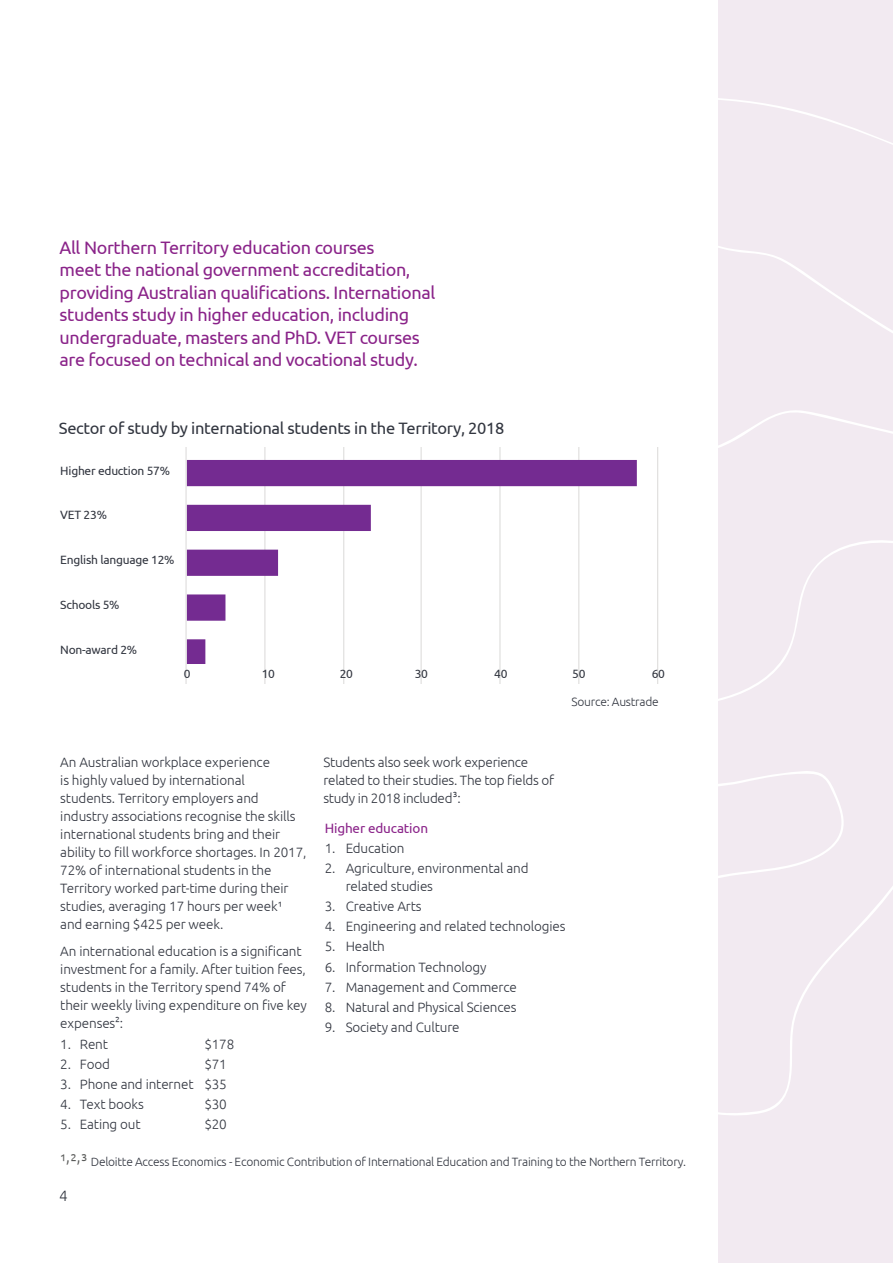
<style>
.page{position:relative;width:893px;height:1263px;background:#fff}
.page>*{position:absolute;margin:0;border:0;box-sizing:border-box;transform-origin:0 0}
.Pull_out_quote___fai{font:18px/22.5px "Ubuntu";letter-spacing:-.02em;color:#8a2389}
.Pull_out_quote___fai-2{font:16.5px "Ubuntu";letter-spacing:-.02em;color:#323640}
.t1{font:300 15px "Ubuntu";color:#323640}
.Body_copy___territor{font:300 13.5px/18px "Ubuntu";letter-spacing:-.01em;color:#323640}
.Subhead_level_2___te{font:300 13.5px/18px "Ubuntu";letter-spacing:-.02em;color:#323640}
.Pull_out_quote___fai-3{font:13.5px "Ubuntu";letter-spacing:-.01em;color:#8a2389}
.Pull_out_quote___fai-4{font:300 12px "Ubuntu";letter-spacing:-.02em;color:#323640}
.Pull_out_quote___fai-5{font:12px "Ubuntu";letter-spacing:-.02em;color:#323640}
.s1{font-size:18px;color:#595a59}
</style>
<div class="page">
<div style="left:719px;top:0;width:174px;height:1263px;background:#f2eaf1"></div>
<svg style="left:719px;top:98px;width:174px;height:603px"></svg>
<svg style="left:719px;top:771px;width:125px;height:107px"></svg>
<svg style="left:719px;top:210px;width:174px;height:268px"></svg>
<hr style="left:657px;top:447px;width:1px;height:236px;background:#dad9d8">
<hr style="left:579px;top:447px;width:1px;height:236px;background:#dad9d8">
<hr style="left:500px;top:447px;width:1px;height:236px;background:#dad9d8">
<hr style="left:421px;top:447px;width:1px;height:236px;background:#dad9d8">
<hr style="left:344px;top:447px;width:1px;height:236px;background:#dad9d8">
<hr style="left:265px;top:447px;width:1px;height:236px;background:#dad9d8">
<svg style="left:187px;top:460px;width:450px;height:204px"></svg>
<hr style="left:186px;top:447px;width:1px;height:236px;background:#dad9d8">
<p class="Pull_out_quote___fai" style="left:60px;top:235px;width:377px">All Northern Territory education courses<br>meet the national government accreditation, providing Australian qualifications. International students study in higher education, including undergraduate, masters and PhD. VET courses are focused on technical and vocational study.</p>
<p class="Pull_out_quote___fai-2" style="left:59px;top:418px;width:447px">Sector of study by international students in the Territory, 2018</p>
<p class="Pull_out_quote___fai-5" style="left:60px;top:463px;width:111px">Higher eduction 57%</p>
<p class="Pull_out_quote___fai-5" style="left:60px;top:508px;width:48px">VET 23%</p>
<p class="Pull_out_quote___fai-5" style="left:60px;top:552px;width:116px">English language 12%</p>
<p class="Pull_out_quote___fai-5" style="left:60px;top:597px;width:61px">Schools 5%</p>
<p class="Pull_out_quote___fai-5" style="left:60px;top:642px;width:78px">Non-award 2%</p>
<p class="Pull_out_quote___fai-5" style="left:184px;top:666px;width:8px">0</p>
<p class="Pull_out_quote___fai-5" style="left:262px;top:666px;width:15px">10</p>
<p class="Pull_out_quote___fai-5" style="left:340px;top:666px;width:15px">20</p>
<p class="Pull_out_quote___fai-5" style="left:415px;top:666px;width:15px">30</p>
<p class="Pull_out_quote___fai-5" style="left:494px;top:666px;width:15px">40</p>
<p class="Pull_out_quote___fai-5" style="left:572px;top:666px;width:15px">50</p>
<p class="Pull_out_quote___fai-5" style="left:652px;top:666px;width:15px">60</p>
<p class="Pull_out_quote___fai-4" style="left:571px;top:695px;width:89px">Source: Austrade</p>
<p class="Body_copy___territor" style="left:60px;top:753px;width:248px">An Australian workplace experience<br>is highly valued by international<br>students. Territory employers and industry associations recognise the skills international students bring and their ability to fill workforce shortages. In 2017, 72% of international students in the Territory worked part-time during their studies, averaging 17 hours per week¹ and earning $425 per week.</p>
<p class="Body_copy___territor" style="left:60px;top:942px;width:248px">An international education is a significant investment for a family. After tuition fees, students in the Territory spend 74% of their weekly living expenditure on five key expenses2:</p>
<p class="Body_copy___territor" style="left:60px;top:1034px;width:49px">1. Rent</p>
<p class="Body_copy___territor" style="left:204px;top:1034px;width:32px">$178</p>
<p class="Body_copy___territor" style="left:60px;top:1054px;width:51px">2. Food</p>
<p class="Body_copy___territor" style="left:204px;top:1054px;width:24px">$71</p>
<p class="Body_copy___territor" style="left:60px;top:1075px;width:168px">3. Phone and internet $35</p>
<p class="Body_copy___territor" style="left:60px;top:1095px;width:85px">4. Text books</p>
<p class="Body_copy___territor" style="left:204px;top:1095px;width:24px">$30</p>
<p class="Body_copy___territor" style="left:60px;top:1115px;width:82px">5. Eating out</p>
<p class="Body_copy___territor" style="left:204px;top:1115px;width:24px">$20</p>
<p class="Subhead_level_2___te" style="left:323px;top:753px;width:232px">Students also seek work experience related to their studies. The top fields of study in 2018 included3:</p>
<p class="Pull_out_quote___fai-3" style="left:325px;top:820px;width:105px">Higher education</p>
<p class="Body_copy___territor" style="left:325px;top:839px;width:81px">1. Education</p>
<p class="Body_copy___territor" style="left:346px;top:859px;width:184px;text-indent:-21px">2. Agriculture, environmental and related studies</p>
<p class="Body_copy___territor" style="left:325px;top:897px;width:99px">3. Creative Arts</p>
<p class="Body_copy___territor" style="left:325px;top:917px;width:242px">4. Engineering and related technologies</p>
<p class="Body_copy___territor" style="left:325px;top:937px;width:62px">5. Health</p>
<p class="Body_copy___territor" style="left:325px;top:957px;width:163px">6. Information Technology</p>
<p class="Body_copy___territor" style="left:325px;top:977px;width:194px">7. Management and Commerce</p>
<p class="Body_copy___territor" style="left:325px;top:997px;width:193px">8. Natural and Physical Sciences</p>
<p class="Body_copy___territor" style="left:325px;top:1018px;width:136px">9. Society and Culture</p>
<p class="Pull_out_quote___fai-4" style="left:60px;top:1155px;width:627px"><span class="s1">1</span><sup>,</sup><span class="s1">2</span><sup>,</sup><span class="s1">3</span> Deloitte Access Economics - Economic Contribution of International Education and Training to the Northern Territory.</p>
<p class="t1" style="left:60px;top:1187px;width:9px">4</p>
</div>
